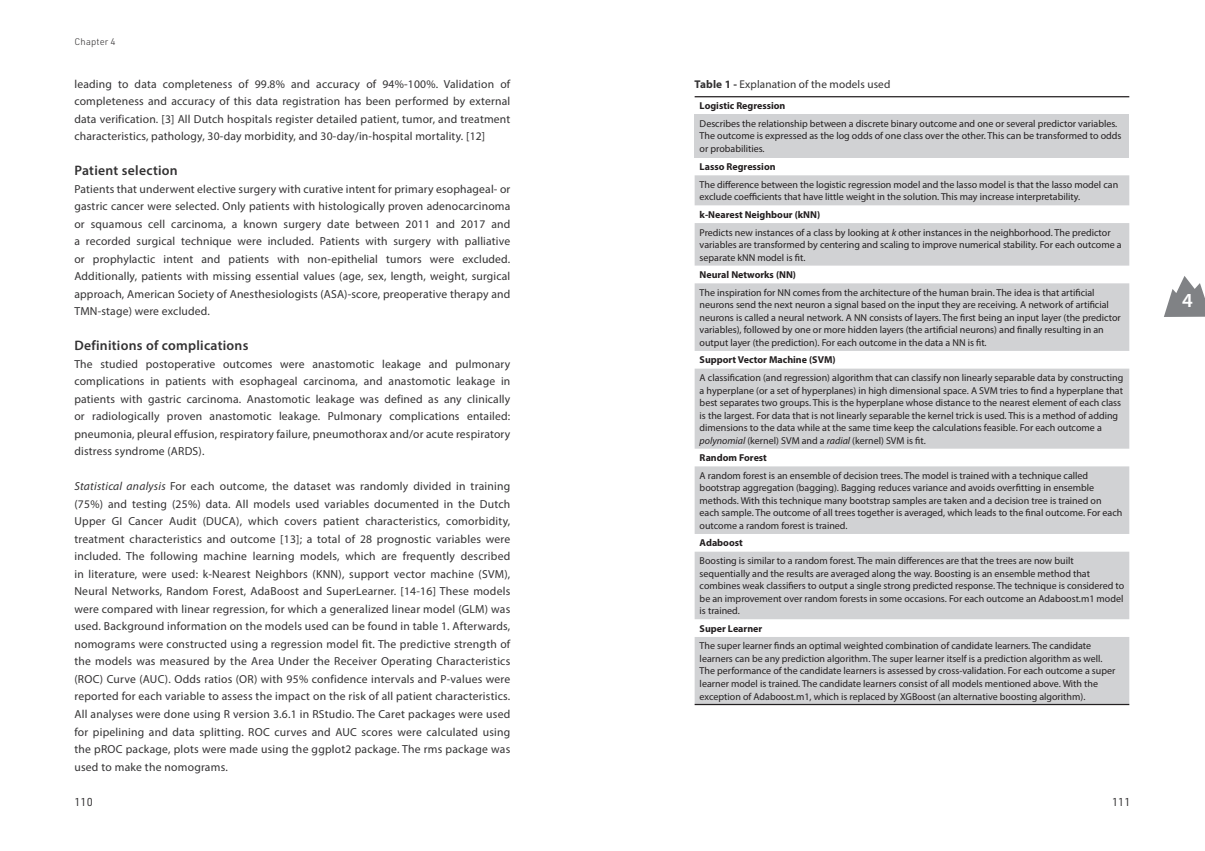
<style>
.page{position:relative;width:1205px;height:851px;background:#fff}
.page>*{position:absolute;margin:0;border:0;box-sizing:border-box;transform-origin:0 0}
.t1{font:600 20px "Myriad Pro";color:#fff}
.kop-02{font:600 13.75px "Myriad Pro";letter-spacing:.02em;color:#333233}
.text{font:11.62px/17.5px "Myriad Pro";letter-spacing:.015em;color:#333233;text-align:justify}
.fig-caption{font:11.25px "Myriad Pro";letter-spacing:.01em;color:#333233}
.t2{font:11.25px "URWDIN";letter-spacing:.01em;color:#333233}
.table_body{font:10px/12.5px "Myriad Pro";color:#231f20}
.table_body-2{font:700 10px "Myriad Pro";color:#231f20}
.t3{font:300 9.38px "URWDIN";letter-spacing:.02em;color:#312f30}
.s1{font-style:italic}
.s2{font-weight:700}
</style>
<div class="page">
<svg style="left:1164px;top:276px;width:41px;height:41px"></svg>
<div style="left:694px;top:114px;width:435px;height:44px;background:#d1d2d4"></div>
<svg style="left:694px;top:175px;width:435px;height:528px;fill:#d1d2d4"></svg>
<hr style="left:694px;top:96px;width:435px;height:1px;background:#231f20">
<hr style="left:694px;top:703px;width:435px;height:2px;background:#231f20">
<p class="t3" style="left:74px;top:35px;width:43px">Chapter 4</p>
<p class="text" style="left:74px;top:75px;width:437px">leading to data completeness of 99.8% and accuracy of 94%-100%. Validation of completeness and accuracy of this data registration has been performed by external data verification. [3] All Dutch hospitals register detailed patient, tumor, and treatment characteristics, pathology, 30-day morbidity, and 30-day/in-hospital mortality. [12]</p>
<p class="kop-02" style="left:74px;top:162px;width:105px">Patient selection</p>
<p class="text" style="left:74px;top:180px;width:437px">Patients that underwent elective surgery with curative intent for primary esophageal- or gastric cancer were selected. Only patients with histologically proven adenocarcinoma or squamous cell carcinoma, a known surgery date between 2011 and 2017 and a recorded surgical technique were included. Patients with surgery with palliative or prophylactic intent and patients with non-epithelial tumors were excluded.<br>Additionally, patients with missing essential values (age, sex, length, weight, surgical approach, American Society of Anesthesiologists (ASA)-score, preoperative therapy and TMN-stage) were excluded.</p>
<p class="kop-02" style="left:74px;top:337px;width:176px">Definitions of complications</p>
<p class="text" style="left:74px;top:355px;width:437px">The studied postoperative outcomes were anastomotic leakage and pulmonary complications in patients with esophageal carcinoma, and anastomotic leakage in patients with gastric carcinoma. Anastomotic leakage was defined as any clinically or radiologically proven anastomotic leakage. Pulmonary complications entailed: pneumonia, pleural effusion, respiratory failure, pneumothorax and/or acute respiratory distress syndrome (ARDS).</p>
<p class="text" style="left:74px;top:477px;width:437px"><span class="s1">Statistical analysis</span> For each outcome, the dataset was randomly divided in training (75%) and testing (25%) data. All models used variables documented in the Dutch Upper GI Cancer Audit (DUCA), which covers patient characteristics, comorbidity, treatment characteristics and outcome [13]; a total of 28 prognostic variables were included. The following machine learning models, which are frequently described in literature, were used: k-Nearest Neighbors (KNN), support vector machine (SVM), Neural Networks, Random Forest, AdaBoost and SuperLearner. [14-16] These models were compared with linear regression, for which a generalized linear model (GLM) was used. Background information on the models used can be found in table 1. Afterwards, nomograms were constructed using a regression model fit. The predictive strength of the models was measured by the Area Under the Receiver Operating Characteristics (ROC) Curve (AUC). Odds ratios (OR) with 95% confidence intervals and P-values were reported for each variable to assess the impact on the risk of all patient characteristics.<br>All analyses were done using R version 3.6.1 in RStudio. The Caret packages were used for pipelining and data splitting. ROC curves and AUC scores were calculated using the pROC package, plots were made using the ggplot2 package. The rms package was used to make the nomograms.</p>
<p class="fig-caption" style="left:694px;top:77px;width:197px"><span class="s2">Table 1 -</span> Explanation of the models used</p>
<p class="table_body-2" style="left:699px;top:99px;width:87px">Logistic Regression</p>
<p class="table_body" style="left:699px;top:117px;width:423px">Describes the relationship between a discrete binary outcome and one or several predictor variables.<br>The outcome is expressed as the log odds of one class over the other. This can be transformed to odds or probabilities.</p>
<p class="table_body-2" style="left:699px;top:160px;width:78px">Lasso Regression</p>
<p class="table_body" style="left:699px;top:178px;width:420px">The difference between the logistic regression model and the lasso model is that the lasso model can exclude coefficients that have little weight in the solution. This may increase interpretability.</p>
<p class="table_body-2" style="left:699px;top:208px;width:122px">k-Nearest Neighbour (kNN)</p>
<p class="table_body" style="left:699px;top:226px;width:423px">Predicts new instances of a class by looking at <span class="s1">k</span> other instances in the neighborhood. The predictor variables are transformed by centering and scaling to improve numerical stability. For each outcome a separate kNN model is fit.</p>
<p class="table_body-2" style="left:699px;top:268px;width:98px">Neural Networks (NN)</p>
<p class="table_body" style="left:699px;top:286px;width:423px">The inspiration for NN comes from the architecture of the human brain. The idea is that artificial neurons send the next neuron a signal based on the input they are receiving. A network of artificial neurons is called a neural network. A NN consists of layers. The first being an input layer (the predictor variables), followed by one or more hidden layers (the artificial neurons) and finally resulting in an output layer (the prediction). For each outcome in the data a NN is fit.</p>
<p class="table_body-2" style="left:699px;top:353px;width:137px">Support Vector Machine (SVM)</p>
<p class="table_body" style="left:699px;top:371px;width:425px">A classification (and regression) algorithm that can classify non linearly separable data by constructing a hyperplane (or a set of hyperplanes) in high dimensional space. A SVM tries to find a hyperplane that best separates two groups. This is the hyperplane whose distance to the nearest element of each class is the largest. For data that is not linearly separable the kernel trick is used. This is a method of adding dimensions to the data while at the same time keep the calculations feasible. For each outcome a <span class="s1">polynomial</span> (kernel) SVM and a <span class="s1">radial</span> (kernel) SVM is fit.</p>
<p class="table_body-2" style="left:699px;top:451px;width:69px">Random Forest</p>
<p class="table_body" style="left:699px;top:469px;width:424px">A random forest is an ensemble of decision trees. The model is trained with a technique called bootstrap aggregation (bagging). Bagging reduces variance and avoids overfitting in ensemble methods. With this technique many bootstrap samples are taken and a decision tree is trained on each sample. The outcome of all trees together is averaged, which leads to the final outcome. For each outcome a random forest is trained.</p>
<p class="table_body-2" style="left:699px;top:536px;width:45px">Adaboost</p>
<p class="table_body" style="left:699px;top:554px;width:426px">Boosting is similar to a random forest. The main differences are that the trees are now built sequentially and the results are averaged along the way. Boosting is an ensemble method that combines weak classifiers to output a single strong predicted response. The technique is considered to be an improvement over random forests in some occasions. For each outcome an Adaboost.m1 model is trained.</p>
<p class="table_body-2" style="left:699px;top:621px;width:64px">Super Learner</p>
<p class="table_body" style="left:699px;top:639px;width:417px">The super learner finds an optimal weighted combination of candidate learners. The candidate learners can be any prediction algorithm. The super learner itself is a prediction algorithm as well.<br>The performance of the candidate learners is assessed by cross-validation. For each outcome a super learner model is trained. The candidate learners consist of all models mentioned above. With the exception of Adaboost.m1, which is replaced by XGBoost (an alternative boosting algorithm).</p>
<p class="t2" style="left:74px;top:794px;width:20px">110</p>
<p class="t2" style="left:1112px;top:794px;width:20px">111</p>
<h1 class="t1" style="left:1182px;top:287px;width:12px">4</h1>
</div>
